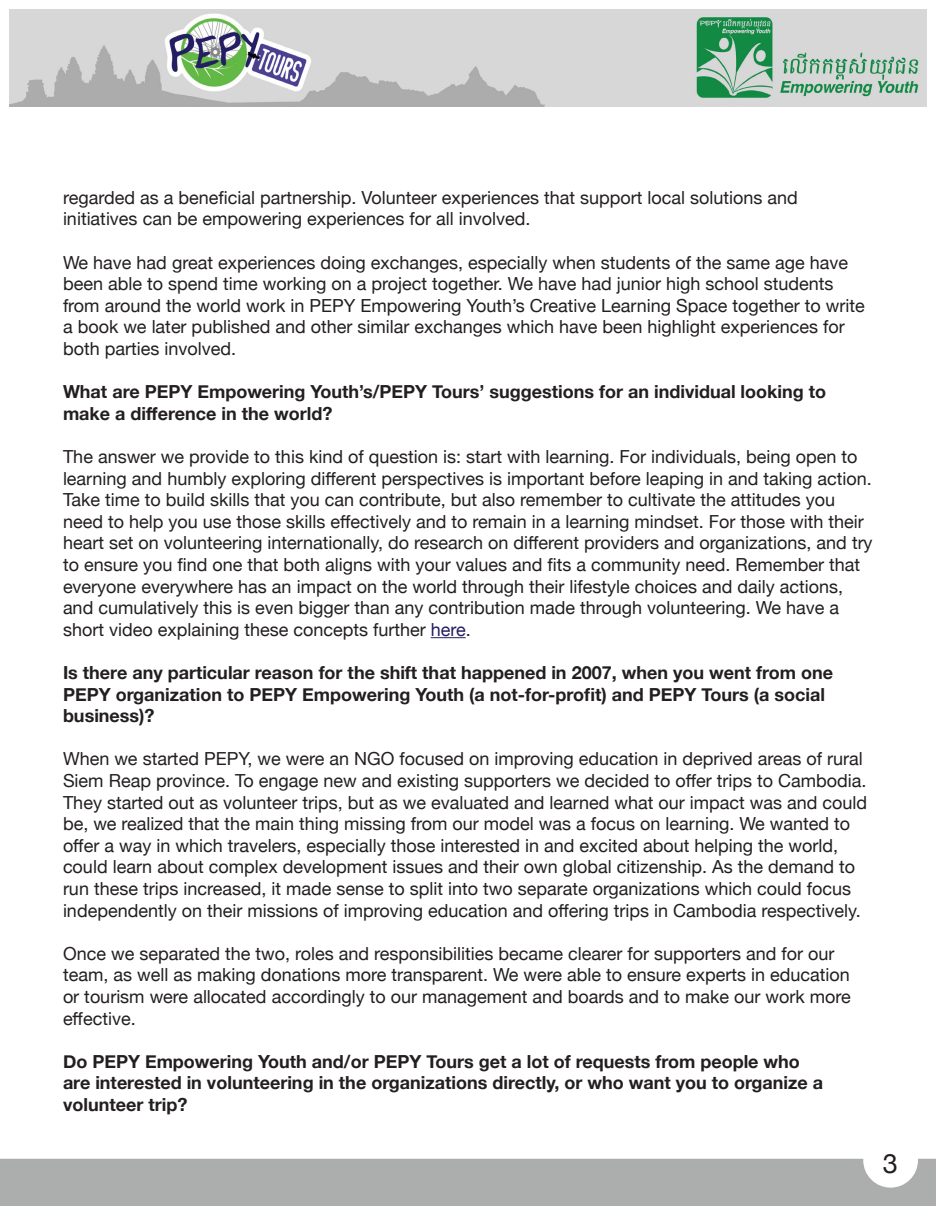
<style>
.page{position:relative;width:936px;height:1206px;background:#fff}
.page>*{position:absolute;margin:0;border:0;box-sizing:border-box;transform-origin:0 0}
.t1{font:27px "Helvetica Neue";color:#231f20}
.t2{font:18px/21.6px "Helvetica Neue";color:#231f20}
.t3{font:700 18px/21.6px "Helvetica Neue";color:#231f20}
.s1{color:#231e62}
</style>
<div class="page">
<img style="left:9px;top:9px;width:918px;height:97px">
<div style="left:0;top:1159px;width:936px;height:47px;background:#acadad"></div>
<hr style="left:431px;top:637px;width:35px;height:1px;background:#231e62">
<div style="left:863px;top:1133px;width:55px;height:55px;background:#fff;border-radius:50%"></div>
<p class="t2" style="left:63px;top:188px;width:736px">regarded as a beneficial partnership. Volunteer experiences that support local solutions and initiatives can be empowering experiences for all involved.</p>
<p class="t2" style="left:63px;top:253px;width:803px">We have had great experiences doing exchanges, especially when students of the same age have been able to spend time working on a project together. We have had junior high school students from around the world work in PEPY Empowering Youth’s Creative Learning Space together to write a book we later published and other similar exchanges which have been highlight experiences for both parties involved.</p>
<p class="t3" style="left:63px;top:382px;width:765px">What are PEPY Empowering Youth’s/PEPY Tours’ suggestions for an individual looking to make a difference in the world?</p>
<p class="t2" style="left:63px;top:447px;width:811px">The answer we provide to this kind of question is: start with learning. For individuals, being open to learning and humbly exploring different perspectives is important before leaping in and taking action.<br>Take time to build skills that you can contribute, but also remember to cultivate the attitudes you need to help you use those skills effectively and to remain in a learning mindset. For those with their heart set on volunteering internationally, do research on different providers and organizations, and try to ensure you find one that both aligns with your values and fits a community need. Remember that everyone everywhere has an impact on the world through their lifestyle choices and daily actions, and cumulatively this is even bigger than any contribution made through volunteering. We have a short video explaining these concepts further <span class="s1">here</span>.</p>
<p class="t3" style="left:63px;top:662px;width:772px">Is there any particular reason for the shift that happened in 2007, when you went from one<br>PEPY organization to PEPY Empowering Youth (a not-for-profit) and PEPY Tours (a social business)?</p>
<p class="t2" style="left:63px;top:749px;width:806px">When we started PEPY, we were an NGO focused on improving education in deprived areas of rural Siem Reap province. To engage new and existing supporters we decided to offer trips to Cambodia.<br>They started out as volunteer trips, but as we evaluated and learned what our impact was and could be, we realized that the main thing missing from our model was a focus on learning. We wanted to offer a way in which travelers, especially those interested in and excited about helping the world, could learn about complex development issues and their own global citizenship. As the demand to run these trips increased, it made sense to split into two separate organizations which could focus independently on their missions of improving education and offering trips in Cambodia respectively.</p>
<p class="t2" style="left:63px;top:944px;width:789px">Once we separated the two, roles and responsibilities became clearer for supporters and for our team, as well as making donations more transparent. We were able to ensure experts in education or tourism were allocated accordingly to our management and boards and to make our work more effective.</p>
<p class="t3" style="left:63px;top:1051px;width:762px">Do PEPY Empowering Youth and/or PEPY Tours get a lot of requests from people who are interested in volunteering in the organizations directly, or who want you to organize a volunteer trip?</p>
<h1 class="t1" style="left:883px;top:1144px;width:17px">3</h1>
</div>
